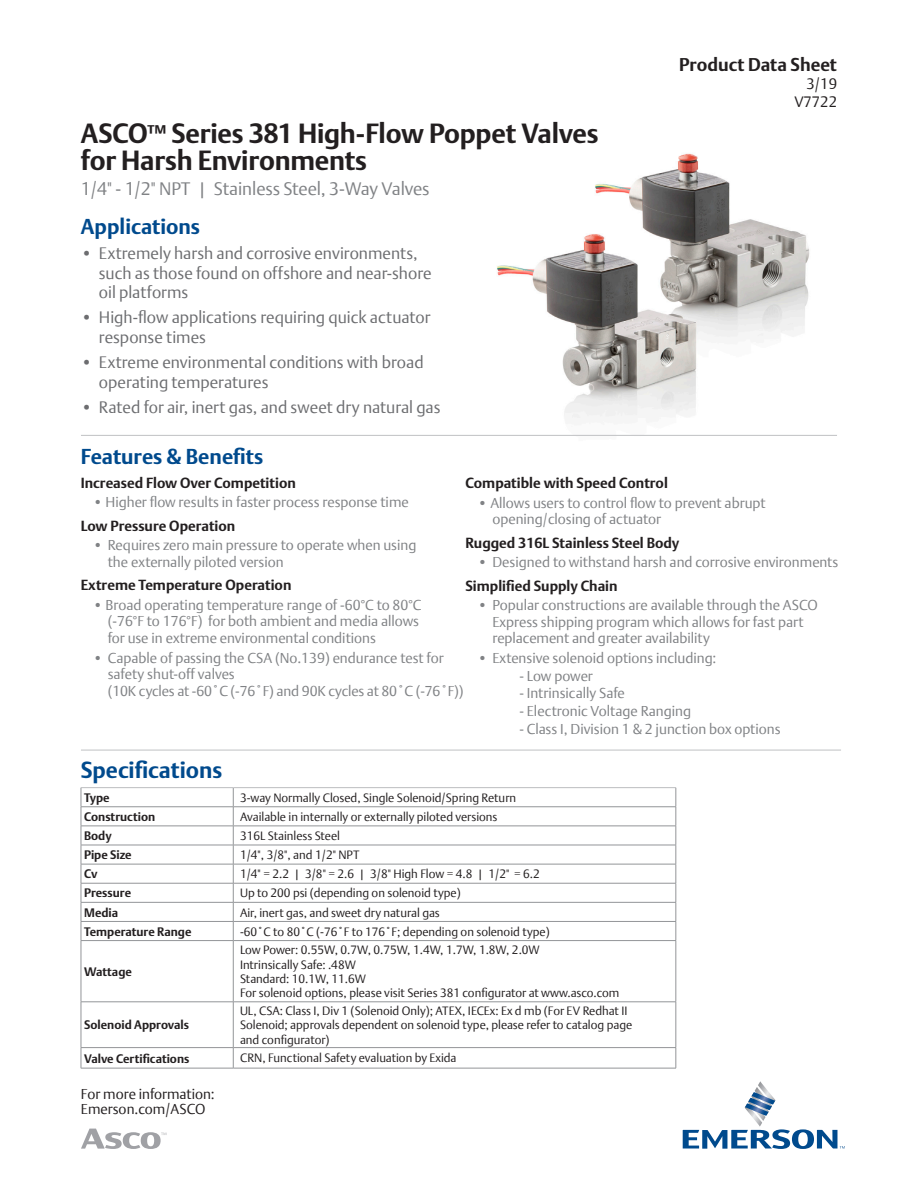
<style>
.page{position:relative;width:918px;height:1188px;background:#fff}
.page>*{position:absolute;margin:0;border:0;box-sizing:border-box;transform-origin:0 0}
.t1{font:700 27px/27px "DTL Argo T";letter-spacing:-.01em;color:#231f20}
.t2{font:700 22.5px "DTL Argo T";color:#004a8d}
.t3{font:700 21px "DTL Argo T";color:#004a8d}
.t4{font:18px "DTL Argo T Light";letter-spacing:-.015em;color:#808285}
.t5{font:700 18px "DTL Argo T";color:#231f20}
.t6{font:16.5px/19.5px "DTL Argo T Light";color:#6c6d70}
.t7{font:15px "DTL Argo T Light";color:#231f20}
.t8{font:14.25px/16.5px "DTL Argo T Light";color:#808285}
.t9{font:700 14.25px "DTL Argo T";color:#231f20}
.t10{font:14.25px "DTL Argo T Light";color:#231f20}
.t11{font:12px/14.2px "DTL Argo T Light";color:#231f20}
.t12{font:700 12px "DTL Argo T";color:#231f20}
.s1{font-size:21px}
</style>
<div class="page">
<img style="left:497px;top:153px;width:313px;height:282px">
<hr style="left:81px;top:750px;width:760px;height:1px;background:#c7c8ca">
<hr style="left:81px;top:807px;width:152px;height:1px;background:#939598">
<hr style="left:233px;top:807px;width:443px;height:1px;background:#939598">
<hr style="left:81px;top:826px;width:152px;height:1px;background:#939598">
<hr style="left:233px;top:826px;width:443px;height:1px;background:#939598">
<hr style="left:81px;top:845px;width:152px;height:1px;background:#939598">
<hr style="left:233px;top:845px;width:443px;height:1px;background:#939598">
<hr style="left:81px;top:864px;width:152px;height:1px;background:#939598">
<hr style="left:233px;top:864px;width:443px;height:1px;background:#939598">
<hr style="left:81px;top:883px;width:152px;height:1px;background:#939598">
<hr style="left:233px;top:883px;width:443px;height:1px;background:#939598">
<hr style="left:81px;top:902px;width:152px;height:1px;background:#939598">
<hr style="left:233px;top:902px;width:443px;height:1px;background:#939598">
<hr style="left:81px;top:921px;width:152px;height:1px;background:#939598">
<svg style="left:81px;top:788px;width:1px;height:152px"></svg>
<hr style="left:233px;top:921px;width:443px;height:1px;background:#939598">
<svg style="left:233px;top:788px;width:1px;height:152px"></svg>
<svg style="left:676px;top:788px;width:1px;height:152px"></svg>
<hr style="left:81px;top:940px;width:152px;height:1px;background:#939598">
<hr style="left:81px;top:941px;width:1px;height:61px;background:#939598">
<hr style="left:233px;top:940px;width:443px;height:1px;background:#939598">
<hr style="left:233px;top:941px;width:1px;height:61px;background:#939598">
<hr style="left:676px;top:941px;width:1px;height:61px;background:#939598">
<hr style="left:81px;top:1002px;width:152px;height:1px;background:#939598">
<hr style="left:81px;top:1002px;width:1px;height:45px;background:#939598">
<hr style="left:233px;top:1002px;width:443px;height:1px;background:#939598">
<hr style="left:233px;top:1002px;width:1px;height:45px;background:#939598">
<hr style="left:676px;top:1002px;width:1px;height:45px;background:#939598">
<hr style="left:81px;top:1047px;width:152px;height:1px;background:#939598">
<svg style="left:81px;top:1048px;width:1px;height:20px"></svg>
<hr style="left:233px;top:1047px;width:443px;height:1px;background:#939598">
<svg style="left:233px;top:1048px;width:1px;height:20px"></svg>
<svg style="left:676px;top:1048px;width:1px;height:20px"></svg>
<hr style="left:81px;top:1068px;width:152px;height:1px;background:#939598">
<hr style="left:233px;top:1068px;width:443px;height:1px;background:#939598">
<hr style="left:81px;top:787px;width:152px;height:1px;background:#bcbdc0">
<hr style="left:233px;top:787px;width:443px;height:1px;background:#bcbdc0">
<hr style="left:81px;top:435px;width:756px;height:1px;background:#c7c8ca">
<svg style="left:683px;top:1081px;width:162px;height:68px"></svg>
<svg style="left:81px;top:1129px;width:85px;height:20px"></svg>
<p class="t1" style="left:81px;top:120px;width:519px">ASCO<span class="s1">™</span> Series 381 High-Flow Poppet Valves for Harsh Environments</p>
<p class="t4" style="left:81px;top:178px;width:350px">1/4" - 1/2" NPT | Stainless Steel, 3-Way Valves</p>
<p class="t3" style="left:81px;top:214px;width:121px">Applications</p>
<p class="t6" style="left:99px;top:244px;width:334px;text-indent:-18px">• Extremely harsh and corrosive environments, such as those found on offshore and near-shore oil platforms</p>
<p class="t6" style="left:99px;top:308px;width:333px;text-indent:-18px">• High-flow applications requiring quick actuator response times</p>
<p class="t6" style="left:99px;top:352px;width:326px;text-indent:-18px">• Extreme environmental conditions with broad operating temperatures</p>
<p class="t6" style="left:81px;top:397px;width:361px">• Rated for air, inert gas, and sweet dry natural gas</p>
<p class="t5" style="left:679px;top:54px;width:159px">Product Data Sheet</p>
<p class="t7" style="left:807px;top:75px;width:32px">3/19</p>
<p class="t7" style="left:794px;top:93px;width:44px">V7722</p>
<p class="t3" style="left:81px;top:444px;width:184px">Features &amp; Benefits</p>
<p class="t9" style="left:81px;top:474px;width:217px">Increased Flow Over Competition</p>
<p class="t8" style="left:93px;top:494px;width:318px">• Higher flow results in faster process response time</p>
<p class="t9" style="left:81px;top:517px;width:156px">Low Pressure Operation</p>
<p class="t8" style="left:108px;top:537px;width:310px;text-indent:-15px">• Requires zero main pressure to operate when using the externally piloted version</p>
<p class="t9" style="left:81px;top:577px;width:212px">Extreme Temperature Operation</p>
<p class="t8" style="left:108px;top:596px;width:315px;text-indent:-15px">• Broad operating temperature range of -60°C to 80°C (-76°F to 176°F) for both ambient and media allows for use in extreme environmental conditions</p>
<p class="t8" style="left:108px;top:649px;width:358px;text-indent:-15px">• Capable of passing the CSA (No.139) endurance test for safety shut-off valves<br>(10K cycles at -60˚C (-76˚F) and 90K cycles at 80˚C (-76˚F))</p>
<p class="t9" style="left:465px;top:475px;width:204px">Compatible with Speed Control</p>
<p class="t8" style="left:492px;top:495px;width:275px;text-indent:-15px">• Allows users to control flow to prevent abrupt opening/closing of actuator</p>
<p class="t9" style="left:465px;top:534px;width:216px">Rugged 316L Stainless Steel Body</p>
<p class="t8" style="left:477px;top:554px;width:362px">• Designed to withstand harsh and corrosive environments</p>
<p class="t9" style="left:465px;top:577px;width:154px">Simplified Supply Chain</p>
<p class="t8" style="left:492px;top:597px;width:327px;text-indent:-15px">• Popular constructions are available through the ASCO<br>Express shipping program which allows for fast part replacement and greater availability</p>
<p class="t8" style="left:477px;top:650px;width:240px">• Extensive solenoid options including:</p>
<p class="t8" style="left:519px;top:667px;width:75px">- Low power</p>
<p class="t8" style="left:519px;top:685px;width:107px">- Intrinsically Safe</p>
<p class="t8" style="left:519px;top:703px;width:173px">- Electronic Voltage Ranging</p>
<p class="t8" style="left:519px;top:720px;width:263px">- Class I, Division 1 &amp; 2 junction box options</p>
<p class="t2" style="left:81px;top:757px;width:143px">Specifications</p>
<p class="t12" style="left:84px;top:790px;width:27px">Type</p>
<p class="t11" style="left:240px;top:790px;width:278px">3-way Normally Closed, Single Solenoid/Spring Return</p>
<p class="t12" style="left:84px;top:810px;width:73px">Construction</p>
<p class="t11" style="left:240px;top:809px;width:259px">Available in internally or externally piloted versions</p>
<p class="t12" style="left:84px;top:829px;width:29px">Body</p>
<p class="t11" style="left:240px;top:829px;width:101px">316L Stainless Steel</p>
<p class="t12" style="left:84px;top:848px;width:49px">Pipe Size</p>
<p class="t11" style="left:240px;top:848px;width:121px">1/4", 3/8", and 1/2" NPT</p>
<p class="t12" style="left:84px;top:867px;width:15px">Cv</p>
<p class="t11" style="left:240px;top:867px;width:301px">1/4" = 2.2 | 3/8" = 2.6 | 3/8" High Flow = 4.8 | 1/2" = 6.2</p>
<p class="t12" style="left:84px;top:886px;width:49px">Pressure</p>
<p class="t11" style="left:240px;top:886px;width:222px">Up to 200 psi (depending on solenoid type)</p>
<p class="t12" style="left:84px;top:905px;width:36px">Media</p>
<p class="t11" style="left:240px;top:905px;width:201px">Air, inert gas, and sweet dry natural gas</p>
<p class="t12" style="left:84px;top:924px;width:109px">Temperature Range</p>
<p class="t11" style="left:240px;top:924px;width:311px">-60˚C to 80˚C (-76˚F to 176˚F; depending on solenoid type)</p>
<p class="t12" style="left:84px;top:964px;width:49px">Wattage</p>
<p class="t11" style="left:240px;top:943px;width:301px">Low Power: 0.55W, 0.7W, 0.75W, 1.4W, 1.7W, 1.8W, 2.0W<br>Intrinsically Safe: .48W</p>
<p class="t11" style="left:240px;top:971px;width:128px">Standard: 10.1W, 11.6W</p>
<p class="t11" style="left:240px;top:986px;width:381px">For solenoid options, please visit Series 381 configurator at www.asco.com</p>
<p class="t12" style="left:84px;top:1018px;width:107px">Solenoid Approvals</p>
<p class="t11" style="left:240px;top:1004px;width:394px">UL, CSA: Class I, Div 1 (Solenoid Only); ATEX, IECEx: Ex d mb (For EV Redhat II<br>Solenoid; approvals dependent on solenoid type, please refer to catalog page and configurator)</p>
<p class="t12" style="left:84px;top:1051px;width:107px">Valve Certifications</p>
<p class="t11" style="left:240px;top:1051px;width:218px">CRN, Functional Safety evaluation by Exida</p>
<p class="t10" style="left:81px;top:1086px;width:135px">For more information:</p>
<p class="t10" style="left:81px;top:1101px;width:126px">Emerson.com/ASCO</p>
</div>
